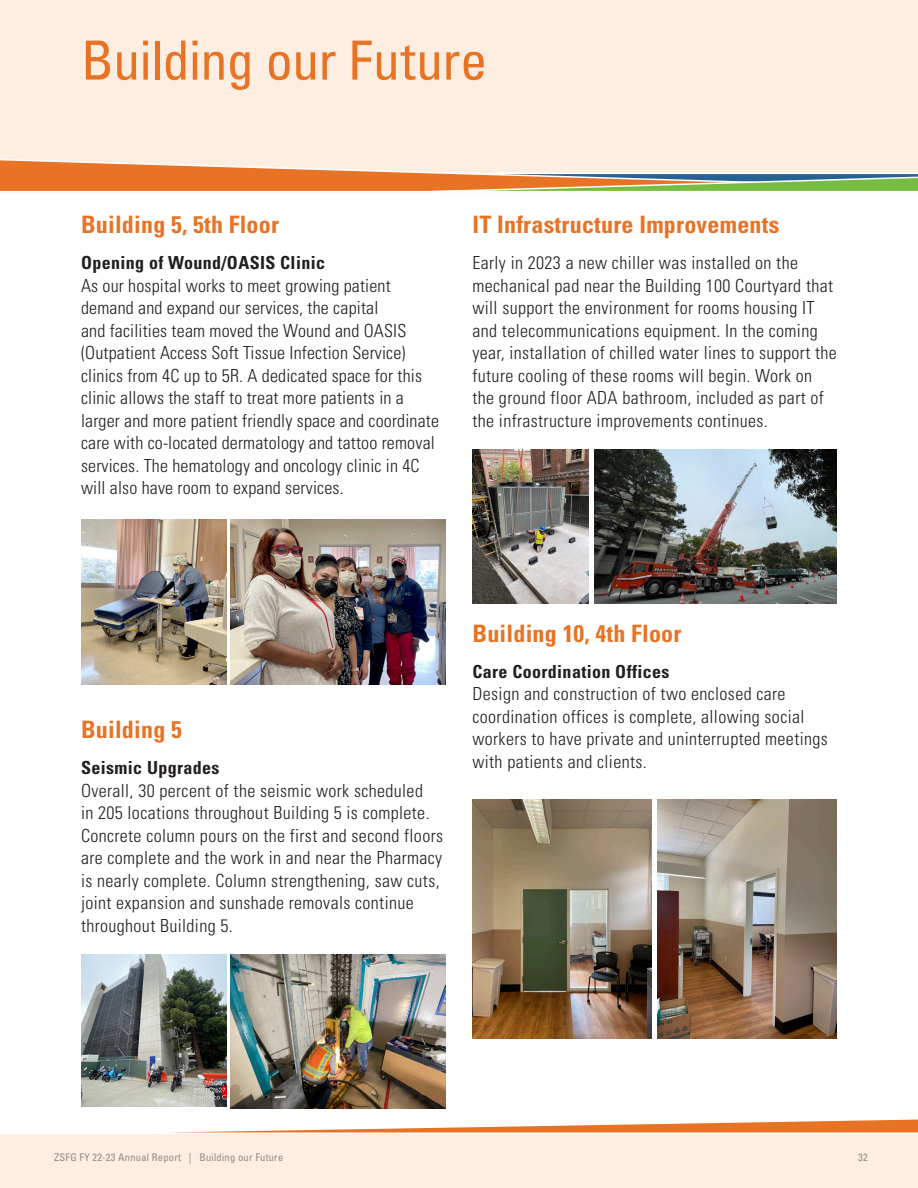
<style>
.page{position:relative;width:918px;height:1188px;background:#fff}
.page>*{position:absolute;margin:0;border:0;box-sizing:border-box;transform-origin:0 0}
.t1{font:condensed 54px "Univers LT Std";letter-spacing:-.01em;color:#e97324}
.t2{font:700 condensed 24px "Univers LT Std";letter-spacing:.01em;color:#e97324}
.t3{font:300 condensed 18px/22.5px "Univers LT Std";letter-spacing:.02em;color:#231f20}
.t4{font:700 condensed 18px "Univers LT Std";letter-spacing:.02em;color:#231f20}
.t5{font:condensed 10.5px "Univers LT Std";letter-spacing:.02em;color:#939598}
</style>
<div class="page">
<div style="left:0;top:1134px;width:918px;height:54px;background:#fdeee1"></div>
<div style="left:0;top:0;width:918px;height:192px;background:#fdeee1"></div>
<svg style="left:169px;top:1119px;width:749px;height:14px"></svg>
<svg style="left:0;top:159px;width:918px;height:34px"></svg>
<img style="left:230px;top:520px;width:216px;height:165px">
<img style="left:81px;top:520px;width:145px;height:165px">
<img style="left:230px;top:954px;width:215px;height:154px">
<img style="left:81px;top:954px;width:145px;height:153px">
<img style="left:594px;top:449px;width:243px;height:155px">
<img style="left:472px;top:449px;width:116px;height:155px">
<img style="left:658px;top:800px;width:179px;height:239px">
<img style="left:472px;top:800px;width:179px;height:239px">
<h1 class="t1" style="left:81px;top:26px;width:408px">Building our Future</h1>
<h3 class="t2" style="left:81px;top:210px;width:200px">Building 5, 5th Floor</h3>
<h4 class="t4" style="left:81px;top:252px;width:246px">Opening of Wound/OASIS Clinic</h4>
<p class="t3" style="left:81px;top:274px;width:360px">As our hospital works to meet growing patient demand and expand our services, the capital<br>and facilities team moved the Wound and OASIS (Outpatient Access Soft Tissue Infection Service) clinics from 4C up to 5R. A dedicated space for this clinic allows the staff to treat more patients in a larger and more patient friendly space and coordinate care with co-located dermatology and tattoo removal services. The hematology and oncology clinic in 4C will also have room to expand services.</p>
<h3 class="t2" style="left:472px;top:210px;width:308px">IT Infrastructure Improvements</h3>
<p class="t3" style="left:472px;top:252px;width:366px">Early in 2023 a new chiller was installed on the mechanical pad near the Building 100 Courtyard that will support the environment for rooms housing IT and telecommunications equipment. In the coming year, installation of chilled water lines to support the future cooling of these rooms will begin. Work on the ground floor ADA bathroom, included as part of the infrastructure improvements continues.</p>
<h3 class="t2" style="left:81px;top:715px;width:102px">Building 5</h3>
<h4 class="t4" style="left:81px;top:757px;width:140px">Seismic Upgrades</h4>
<p class="t3" style="left:81px;top:779px;width:364px">Overall, 30 percent of the seismic work scheduled<br>in 205 locations throughout Building 5 is complete.<br>Concrete column pours on the first and second floors are complete and the work in and near the Pharmacy is nearly complete. Column strengthening, saw cuts, joint expansion and sunshade removals continue throughout Building 5.</p>
<h3 class="t2" style="left:472px;top:619px;width:210px">Building 10, 4th Floor</h3>
<h4 class="t4" style="left:472px;top:661px;width:199px">Care Coordination Offices</h4>
<p class="t3" style="left:472px;top:683px;width:357px">Design and construction of two enclosed care coordination offices is complete, allowing social workers to have private and uninterrupted meetings with patients and clients.</p>
<p class="t5" style="left:54px;top:1151px;width:231px">ZSFG FY 22-23 Annual Report | Building our Future</p>
<p class="t5" style="left:858px;top:1151px;width:11px">32</p>
</div>
